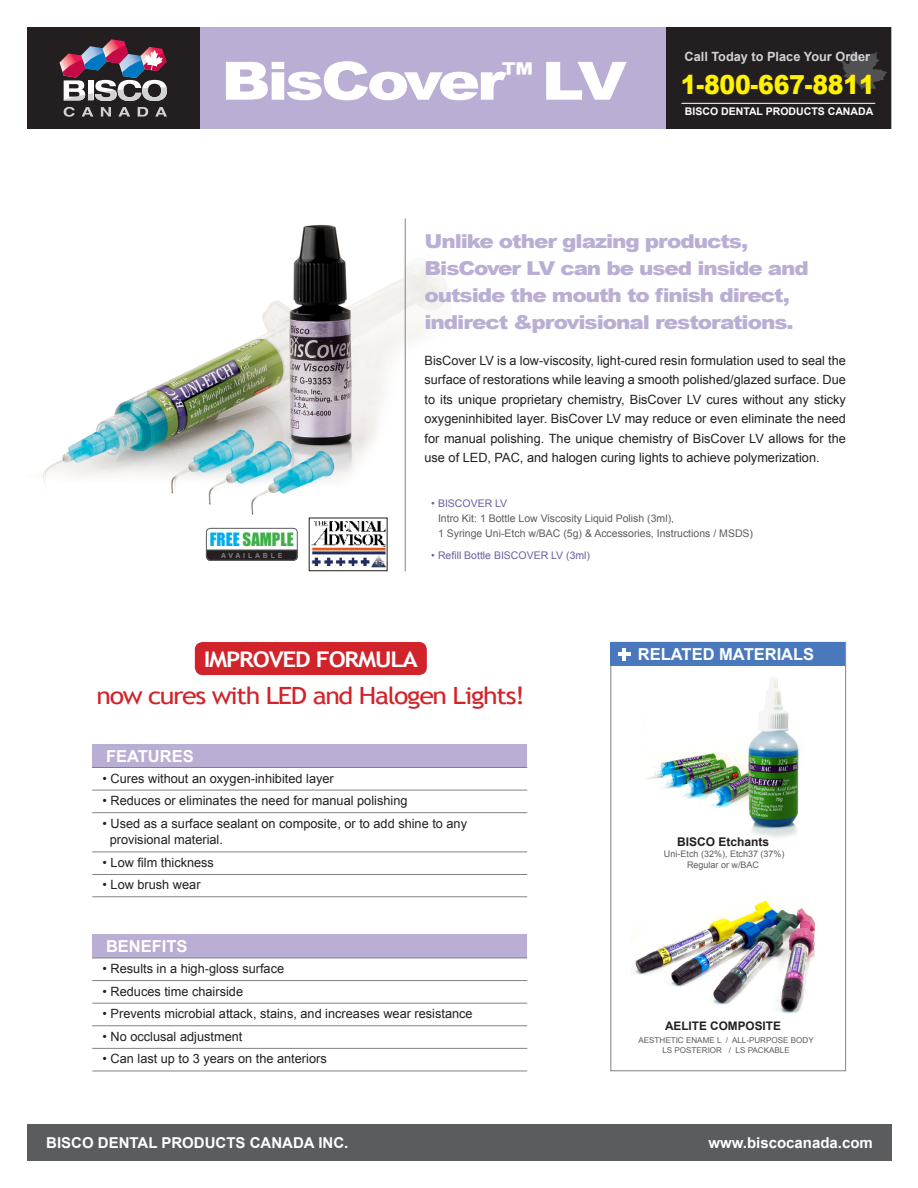
<style>
.page{position:relative;width:918px;height:1188px;background:#fff}
.page>*{position:absolute;margin:0;border:0;box-sizing:border-box;transform-origin:0 0}
.Product_Title{font:900 52.8px "Arial";letter-spacing:-.05em;color:#fff;scale:1.2 1}
.t1{font:900 26.25px "Arial";letter-spacing:-.01em;color:#fff101;scale:.9 1}
.Product_Title-2{font:23.7px "Trebuchet MS";letter-spacing:-.05em;color:#d1232a;scale:1.12 1}
.Product_Title-3{font:700 21.6px "Trebuchet MS";letter-spacing:-.05em;color:#fff;scale:1.13 1}
.Product_Title-4{font:900 19.2px/27px "Arial";letter-spacing:-.05em;color:#bbaed4;scale:1.12 1}
.t2{font:16.8px "Impact";color:#40ae49}
.t3{font:700 16.5px "Arial";color:#fff}
.t4{font:700 15px "Arial";color:#fff}
.t5{font:700 13.5px "Arial";color:#fff}
.t6{font:12.75px/19.5px "Arial";color:#231f20;text-align:justify}
.t7{font:700 12.75px "Arial";color:#d1d2d4}
.t8{font:700 12px "Arial";color:#231f20}
.t9{font:700 11.85px "Arial";color:#231f20}
.t10{font:10.5px/15px "Arial";color:#5b5c5e}
.t11{font:10.5px "Arial";color:#6860a1}
.t12{font:700 10.5px "Arial";color:#fff}
.t13{font:9px "Arial";color:#5b5c5e}
.t14{font:8.1px "Arial";color:#5b5c5e}
.t15{font:700 7.05px "Arial";letter-spacing:.4em;color:#808285}
.s1{color:#00aeef}
.s2{color:#6860a1}
</style>
<div class="page">
<img style="left:43px;top:218px;width:404px;height:329px">
<div style="left:27px;top:27px;width:864px;height:102px;background:#bbaed4"></div>
<hr style="left:405px;top:218px;width:1px;height:353px;background:#808285">
<div style="left:92px;top:744px;width:435px;height:24px;background:#bbaed4"></div>
<hr style="left:92px;top:874px;width:435px;height:1px;background:#808285">
<hr style="left:92px;top:897px;width:435px;height:1px;background:#808285">
<hr style="left:92px;top:812px;width:435px;height:1px;background:#808285">
<hr style="left:92px;top:767px;width:435px;height:1px;background:#808285">
<hr style="left:92px;top:790px;width:435px;height:1px;background:#808285">
<hr style="left:92px;top:852px;width:435px;height:1px;background:#808285">
<div style="left:92px;top:934px;width:435px;height:24px;background:#bbaed4"></div>
<hr style="left:92px;top:1071px;width:435px;height:1px;background:#808285">
<hr style="left:92px;top:1026px;width:435px;height:1px;background:#808285">
<hr style="left:92px;top:1003px;width:435px;height:1px;background:#808285">
<hr style="left:92px;top:958px;width:435px;height:1px;background:#808285">
<hr style="left:92px;top:980px;width:435px;height:1px;background:#808285">
<hr style="left:92px;top:1048px;width:435px;height:1px;background:#808285">
<div style="left:195px;top:642px;width:232px;height:33px;background:#d1232a;border-radius:8px"></div>
<div style="left:610px;top:642px;width:236px;height:429px;border:1px solid #808285"></div>
<div style="left:610px;top:642px;width:235px;height:24px;background:#4a78bd"></div>
<hr style="left:622px;top:648px;width:4px;height:13px;background:#fff">
<hr style="left:618px;top:652px;width:12px;height:4px;background:#fff">
<img style="left:646px;top:677px;width:153px;height:161px">
<img style="left:632px;top:900px;width:183px;height:114px">
<svg style="left:206px;top:550px;width:90px;height:10px"></svg>
<div style="left:206px;top:528px;width:92px;height:33px;border:1px solid #5b5c5e;border-radius:4px"></div>
<img style="left:311px;top:520px;width:74px;height:48px">
<div style="left:309px;top:518px;width:78px;height:53px;border:1px solid #231f20"></div>
<div style="left:27px;top:27px;width:173px;height:102px;background:#231f20"></div>
<svg style="left:59px;top:39px;width:108px;height:62px"></svg>
<svg style="left:64px;top:107px;width:11px;height:10px"></svg>
<svg style="left:82px;top:107px;width:11px;height:10px"></svg>
<svg style="left:101px;top:107px;width:10px;height:10px"></svg>
<svg style="left:118px;top:107px;width:12px;height:10px"></svg>
<svg style="left:138px;top:107px;width:10px;height:10px"></svg>
<svg style="left:155px;top:107px;width:12px;height:10px"></svg>
<div style="left:27px;top:1125px;width:864px;height:36px;background:#5b5c5e"></div>
<div style="left:666px;top:27px;width:225px;height:102px;background:#231f20"></div>
<svg style="left:841px;top:50px;width:46px;height:40px"></svg>
<hr style="left:681px;top:103px;width:194px;height:1px;background:#fff">
<p class="Product_Title" style="left:221px;top:42px;width:339px">BisCover<sup>™</sup> LV</p>
<p class="t7" style="left:684px;top:48px;width:187px">Call Today to Place Your Order</p>
<p class="t1" style="left:681px;top:65px;width:217px">1-800-667-8811</p>
<p class="t1" style="left:758px;top:65px;width:131px">211 1200</p>
<p class="t12" style="left:685px;top:104px;width:190px">BISCO DENTAL PRODUCTS CANADA</p>
<p class="Product_Title-4" style="left:424px;top:227px;width:291px">Unlike other glazing products,</p>
<p class="Product_Title-4" style="left:424px;top:254px;width:345px">BisCover LV can be used inside and outside the mouth to finish direct, indirect &amp;provisional restorations.</p>
<p class="t2" style="left:210px;top:526px;width:85px"><span class="s1">FREE</span> SAMPLE</p>
<p class="t15" style="left:221px;top:550px;width:63px">AVAILABLE</p>
<p class="t6" style="left:424px;top:351px;width:423px">BisCover LV is a low-viscosity, light-cured resin formulation used to seal the surface of restorations while leaving a smooth polished/glazed surface. Due to its unique proprietary chemistry, BisCover LV cures without any sticky oxygeninhibited layer. BisCover LV may reduce or even eliminate the need for manual polishing. The unique chemistry of BisCover LV allows for the use of LED, PAC, and halogen curing lights to achieve polymerization.</p>
<p class="t10" style="left:438px;top:496px;width:317px;text-indent:-7px"><span class="s2">• BISCOVER LV<br></span>Intro Kit: 1 Bottle Low Viscosity Liquid Polish (3ml),<br>1 Syringe Uni-Etch w/BAC (5g) &amp; Accessories, Instructions / MSDS)</p>
<p class="t11" style="left:431px;top:548px;width:160px">• Refill Bottle BISCOVER LV (3ml)</p>
<p class="Product_Title-3" style="left:204px;top:646px;width:191px">IMPROVED FORMULA</p>
<p class="Product_Title-2" style="left:97px;top:682px;width:384px">now cures with LED and Halogen Lights!</p>
<p class="t3" style="left:106px;top:745px;width:89px">FEATURES</p>
<p class="t6" style="left:103px;top:769px;width:233px">• Cures without an oxygen-inhibited layer</p>
<p class="t6" style="left:103px;top:791px;width:306px">• Reduces or eliminates the need for manual polishing</p>
<p class="t6" style="left:110px;top:815px;width:359px;line-height:16.5px;text-indent:-7px">• Used as a surface sealant on composite, or to add shine to any provisional material.</p>
<p class="t6" style="left:103px;top:853px;width:113px">• Low film thickness</p>
<p class="t6" style="left:103px;top:875px;width:99px">• Low brush wear</p>
<p class="t3" style="left:106px;top:936px;width:83px">BENEFITS</p>
<p class="t6" style="left:103px;top:959px;width:183px">• Results in a high-gloss surface</p>
<p class="t6" style="left:103px;top:982px;width:142px">• Reduces time chairside</p>
<p class="t6" style="left:103px;top:1004px;width:372px">• Prevents microbial attack, stains, and increases wear resistance</p>
<p class="t6" style="left:103px;top:1027px;width:141px">• No occlusal adjustment</p>
<p class="t6" style="left:103px;top:1049px;width:226px">• Can last up to 3 years on the anteriors</p>
<p class="t3" style="left:638px;top:643px;width:178px">RELATED MATERIALS</p>
<p class="t8" style="left:677px;top:834px;width:94px">BISCO Etchants</p>
<p class="t13" style="left:664px;top:848px;width:122px">Uni-Etch (32%), Etch37 (37%)</p>
<p class="t13" style="left:687px;top:859px;width:74px">Regular or w/BAC</p>
<p class="t9" style="left:665px;top:1018px;width:117px">AELITE COMPOSITE</p>
<p class="t14" style="left:638px;top:1035px;width:177px">AESTHETIC ENAME L / ALL-PURPOSE BODY</p>
<p class="t14" style="left:662px;top:1045px;width:129px">LS POSTERIOR / LS PACKABLE</p>
<p class="t4" style="left:46px;top:1133px;width:304px">BISCO DENTAL PRODUCTS CANADA INC.</p>
<p class="t4" style="left:127px;top:1133px;width:304px">BISCO DENTAL PRODUCTS CANADA INC.</p>
<p class="t5" style="left:722px;top:1134px;width:150px">www.biscocanada.com</p>
<p class="t4" style="left:709px;top:1133px;width:166px">www.biscocanada.com</p>
</div>
